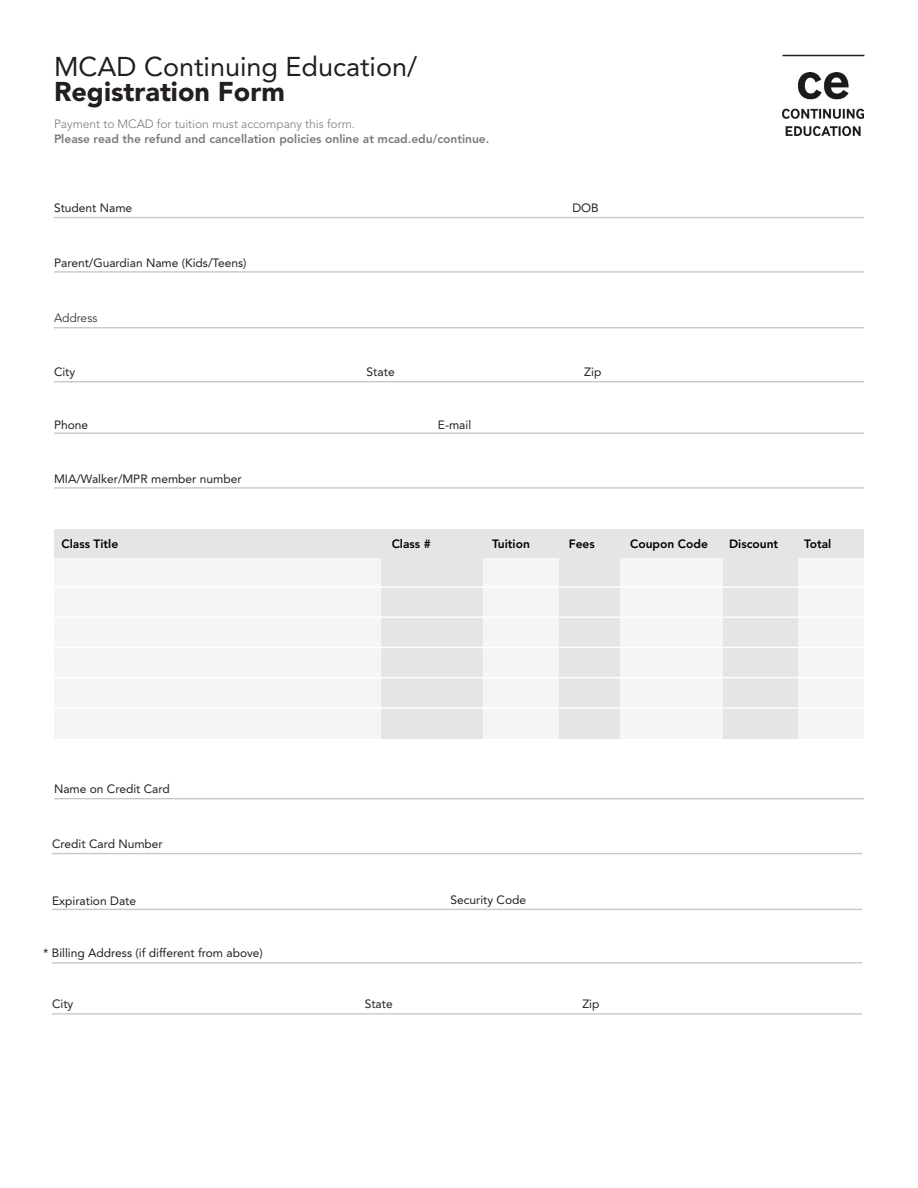
<style>
.page{position:relative;width:918px;height:1188px;background:#fff}
.page>*{position:absolute;margin:0;border:0;box-sizing:border-box;transform-origin:0 0}
.t1{font:27px "Avenir LT Std";color:#231f20}
.t2{font:900 27px "Avenir LT Std";color:#231f20}
.t3{font:12px "Avenir LT Std";color:#231f20}
.t4{font:800 12px "Avenir LT Std";color:#787a7d}
.t5{font:800 12px "Avenir LT Std";color:#000}
.t6{font:300 12px "Avenir LT Std";color:#787a7d}
.t7{font:300 12px "Avenir LT Std";color:#231f20}
</style>
<div class="page">
<div style="left:54px;top:557px;width:810px;height:182px;background:#f5f5f6"></div>
<div style="left:54px;top:529px;width:810px;height:28px;background:#e4e5e7"></div>
<hr style="left:54px;top:271px;width:810px;height:2px;background:#c7c8ca">
<hr style="left:54px;top:327px;width:810px;height:1px;background:#c7c8ca">
<hr style="left:54px;top:381px;width:810px;height:1px;background:#c7c8ca">
<hr style="left:54px;top:432px;width:810px;height:2px;background:#c7c8ca">
<hr style="left:54px;top:487px;width:810px;height:2px;background:#c7c8ca">
<hr style="left:54px;top:217px;width:810px;height:1px;background:#c7c8ca">
<hr style="left:52px;top:909px;width:810px;height:1px;background:#c7c8ca">
<hr style="left:52px;top:853px;width:810px;height:1px;background:#c7c8ca">
<hr style="left:52px;top:962px;width:810px;height:2px;background:#c7c8ca">
<hr style="left:52px;top:1013px;width:810px;height:2px;background:#c7c8ca">
<div style="left:381px;top:557px;width:102px;height:182px;background:#e4e5e7"></div>
<hr style="left:54px;top:798px;width:810px;height:1px;background:#c7c8ca">
<div style="left:724px;top:557px;width:74px;height:182px;background:#e4e5e7"></div>
<div style="left:559px;top:557px;width:61px;height:182px;background:#e4e5e7"></div>
<hr style="left:54px;top:586px;width:810px;height:2px;background:#fff">
<hr style="left:54px;top:616px;width:810px;height:2px;background:#fff">
<hr style="left:54px;top:647px;width:810px;height:1px;background:#fff">
<hr style="left:54px;top:677px;width:810px;height:1px;background:#fff">
<hr style="left:54px;top:707px;width:810px;height:2px;background:#fff">
<img style="left:783px;top:72px;width:81px;height:63px">
<hr style="left:783px;top:55px;width:81px;height:1px;background:#231f20">
<p class="t1" style="left:54px;top:51px;width:365px">MCAD Continuing Education/</p>
<p class="t2" style="left:54px;top:76px;width:232px">Registration Form</p>
<p class="t6" style="left:54px;top:117px;width:303px">Payment to MCAD for tuition must accompany this form.</p>
<p class="t4" style="left:54px;top:132px;width:437px">Please read the refund and cancellation policies online at mcad.edu/continue.</p>
<p class="t3" style="left:54px;top:201px;width:80px">Student Name</p>
<p class="t3" style="left:54px;top:256px;width:194px">Parent/Guardian Name (Kids/Teens)</p>
<p class="t7" style="left:54px;top:311px;width:45px">Address</p>
<p class="t3" style="left:572px;top:201px;width:28px">DOB</p>
<p class="t3" style="left:54px;top:365px;width:23px">City</p>
<p class="t3" style="left:54px;top:418px;width:36px">Phone</p>
<p class="t3" style="left:54px;top:472px;width:189px">MIA/Walker/MPR member number</p>
<p class="t3" style="left:367px;top:365px;width:30px">State</p>
<p class="t3" style="left:584px;top:365px;width:19px">Zip</p>
<p class="t3" style="left:438px;top:418px;width:35px">E-mail</p>
<p class="t5" style="left:62px;top:537px;width:58px">Class Title</p>
<p class="t5" style="left:392px;top:537px;width:41px">Class #</p>
<p class="t5" style="left:492px;top:537px;width:39px">Tuition</p>
<p class="t5" style="left:569px;top:537px;width:27px">Fees</p>
<p class="t5" style="left:630px;top:537px;width:79px">Coupon Code</p>
<p class="t5" style="left:729px;top:537px;width:51px">Discount</p>
<p class="t5" style="left:804px;top:537px;width:29px">Total</p>
<p class="t3" style="left:54px;top:782px;width:117px">Name on Credit Card</p>
<p class="t3" style="left:52px;top:837px;width:112px">Credit Card Number</p>
<p class="t3" style="left:52px;top:893px;width:86px">Expiration Date</p>
<p class="t3" style="left:450px;top:893px;width:77px">Security Code</p>
<p class="t3" style="left:43px;top:946px;width:221px">* Billing Address (if different from above)</p>
<p class="t3" style="left:52px;top:997px;width:23px">City</p>
<p class="t3" style="left:365px;top:997px;width:30px">State</p>
<p class="t3" style="left:582px;top:997px;width:19px">Zip</p>
</div>
